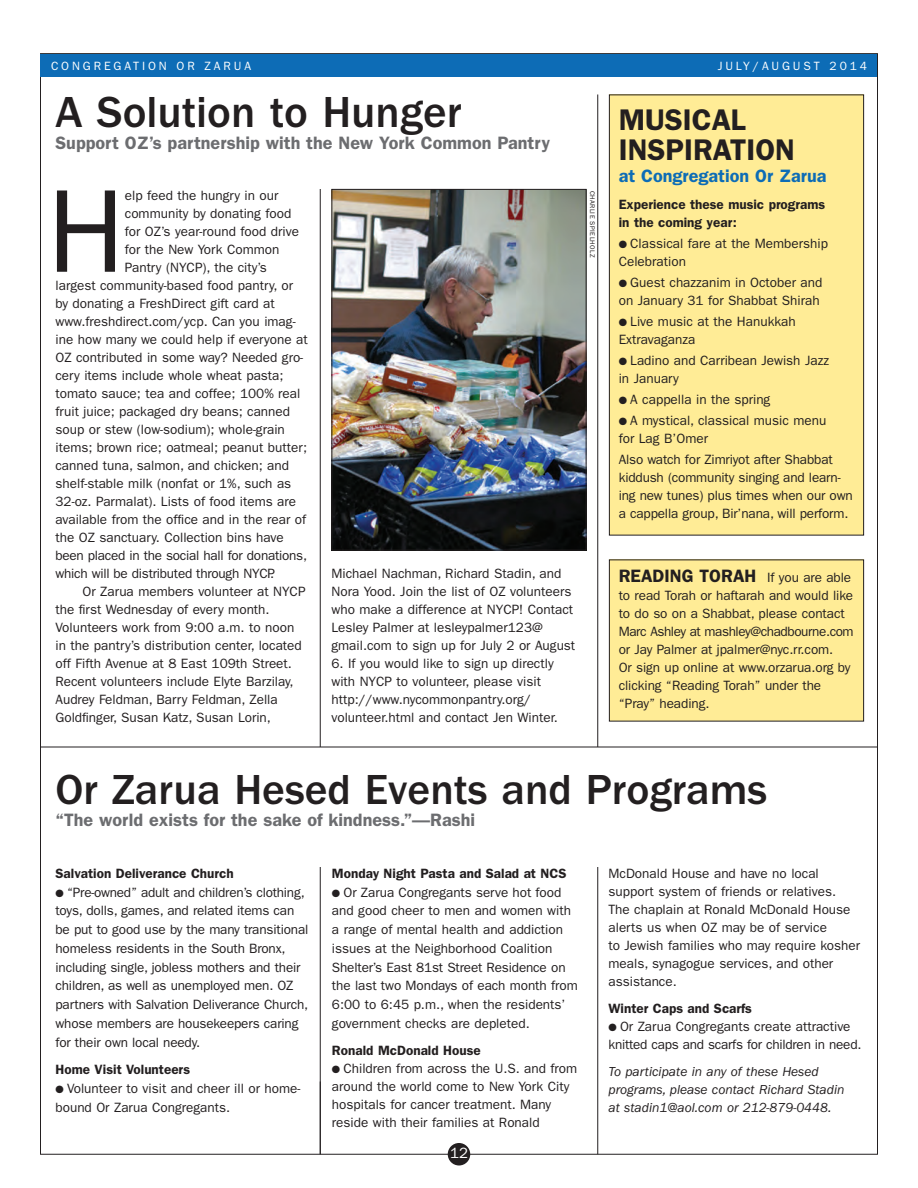
<style>
.page{position:relative;width:918px;height:1188px;background:#fff}
.page>*{position:absolute;margin:0;border:0;box-sizing:border-box;transform-origin:0 0}
.t1{font:118.5px "Franklin Gothic";color:#231f20}
.t2{font:500 45px "Franklin Gothic";color:#231f20}
.t3{font:500 43.5px "Franklin Gothic";color:#231f20}
.t4{font:600 30px/30px "Franklin Gothic";color:#231f20}
.t5{font:600 18px "Franklin Gothic";color:#6c6d70}
.t6{font:600 18px "Franklin Gothic";color:#231f20}
.t7{font:600 18px "Franklin Gothic";color:#0d6cb6}
.t8{font:15px "Franklin Gothic";color:#fff}
.t9{font:13.5px/18px "Franklin Gothic";color:#231f20}
.t10{font:600 13.5px/18px "Franklin Gothic";color:#231f20}
.t11{font:italic 13.5px/18px "Franklin Gothic";color:#231f20}
.t12{font:13.5px "Franklin Gothic";letter-spacing:-.02em;color:#231f20}
.t13{font:12px "Franklin Gothic";letter-spacing:.24em;color:#fff}
.t14{font:6.75px "Franklin Gothic";letter-spacing:.06em;color:#231f20}
.s1{font-weight:400;font-size:13.5px}
</style>
<div class="page">
<hr style="left:40px;top:1154px;width:838px;height:1px;background:#231f20">
<div style="left:448px;top:1143px;width:22px;height:23px;background:#231f20;border-radius:50%"></div>
<hr style="left:40px;top:54px;width:1px;height:1100px;background:#231f20">
<hr style="left:877px;top:54px;width:1px;height:1100px;background:#231f20">
<hr style="left:40px;top:53px;width:838px;height:1px;background:#231f20">
<div style="left:40px;top:54px;width:838px;height:22px;background:#0d6cb6"></div>
<hr style="left:597px;top:867px;width:1px;height:287px;background:#231f20">
<hr style="left:597px;top:94px;width:1px;height:653px;background:#231f20">
<hr style="left:320px;top:189px;width:1px;height:558px;background:#231f20">
<hr style="left:40px;top:747px;width:838px;height:1px;background:#231f20">
<hr style="left:320px;top:867px;width:1px;height:287px;background:#231f20">
<img style="left:334px;top:191px;width:250px;height:357px">
<div style="left:332px;top:189px;width:254px;height:361px;border:1px solid #231f20"></div>
<div style="left:609px;top:95px;width:255px;height:440px;background:#ffec96"></div>
<div style="left:609px;top:94px;width:255px;height:442px;border:1px solid #231f20"></div>
<div style="left:609px;top:560px;width:255px;height:161px;background:#ffec96"></div>
<div style="left:609px;top:560px;width:255px;height:162px;border:1px solid #231f20"></div>
<p class="t13" style="left:51px;top:61px;width:158px">WWW.OR ZARUA.ORG</p>
<p class="t13" style="left:51px;top:61px;width:202px">CONGREGATION OR ZARUA</p>
<p class="t13" style="left:647px;top:61px;width:174px">NOVEMBER/DECEMBER</p>
<p class="t13" style="left:860px;top:61px;width:9px">0</p>
<p class="t13" style="left:177px;top:61px;width:9px">O</p>
<h2 class="t2" style="left:56px;top:97px;width:408px">A Solution to Hunger</h2>
<h3 class="t5" style="left:56px;top:137px;width:496px">Support OZ’s partnership with the New York Common Pantry</h3>
<h1 class="t1" style="left:47px;top:190px;width:80px">H</h1>
<p class="t9" style="left:125px;top:187px;width:155px">elp feed the hungry in our</p>
<p class="t13" style="left:718px;top:61px;width:151px">JULY/AUGUST 2014</p>
<h3 class="t4" style="left:619px;top:107px;width:178px">MUSICAL<br>INSPIRATION</h3>
<h3 class="t7" style="left:619px;top:170px;width:209px">at Congregation Or Zarua</h3>
<p class="t10" style="left:619px;top:197px;width:208px">Experience these music programs in the coming year:</p>
<p class="t9" style="left:619px;top:236px;width:211px">● Classical fare at the Membership<br>Celebration</p>
<p class="t9" style="left:619px;top:275px;width:205px">● Guest chazzanim in October and on January 31 for Shabbat Shirah</p>
<p class="t9" style="left:619px;top:314px;width:179px">● Live music at the Hanukkah<br>Extravaganza</p>
<p class="t9" style="left:619px;top:353px;width:212px">● Ladino and Carribean Jewish Jazz in January</p>
<p class="t9" style="left:619px;top:392px;width:153px">● A cappella in the spring</p>
<p class="t9" style="left:619px;top:413px;width:209px">● A mystical, classical music menu for Lag B’Omer</p>
<p class="t9" style="left:619px;top:452px;width:236px">Also watch for Zimriyot after Shabbat kiddush (community singing and learn&shy;ing new tunes) plus times when our own a cappella group, Bir’nana, will perform.</p>
<p class="t14" style="left:595px;top:190px;width:69px;rotate:90deg">CHARLIE SPIELHOLZ</p>
<p class="t9" style="left:125px;top:205px;width:168px">community by donating food</p>
<p class="t9" style="left:125px;top:223px;width:176px">for OZ’s year-round food drive</p>
<p class="t9" style="left:125px;top:241px;width:156px">for the New York Common</p>
<p class="t9" style="left:125px;top:259px;width:144px">Pantry (NYCP), the city’s</p>
<p class="t9" style="left:55px;top:277px;width:239px">largest community-based food pantry, or</p>
<p class="t9" style="left:55px;top:295px;width:221px">by donating a FreshDirect gift card at</p>
<p class="t9" style="left:55px;top:313px;width:242px">www.freshdirect.com/ycp. Can you imag-</p>
<p class="t9" style="left:55px;top:331px;width:254px">ine how many we could help if everyone at</p>
<p class="t9" style="left:55px;top:349px;width:249px">OZ contributed in some way? Needed gro-</p>
<p class="t9" style="left:55px;top:367px;width:230px">cery items include whole wheat pasta;</p>
<p class="t9" style="left:55px;top:385px;width:246px">tomato sauce; tea and coffee; 100% real</p>
<p class="t9" style="left:55px;top:403px;width:236px">fruit juice; packaged dry beans; canned</p>
<p class="t9" style="left:55px;top:421px;width:231px">soup or stew (low-sodium); whole-grain</p>
<p class="t9" style="left:55px;top:439px;width:253px">items; brown rice; oatmeal; peanut butter;</p>
<p class="t9" style="left:55px;top:457px;width:235px">canned tuna, salmon, and chicken; and</p>
<p class="t9" style="left:55px;top:475px;width:237px">shelf-stable milk (nonfat or 1%, such as</p>
<p class="t9" style="left:55px;top:493px;width:242px">32-oz. Parmalat). Lists of food items are</p>
<p class="t9" style="left:55px;top:511px;width:252px">available from the office and in the rear of</p>
<p class="t9" style="left:55px;top:529px;width:230px">the OZ sanctuary. Collection bins have</p>
<p class="t12" style="left:55px;top:550px;width:253px">been placed in the social hall for donations,</p>
<p class="t12" style="left:55px;top:568px;width:221px">which will be distributed through NYCP.</p>
<p class="t9" style="left:82px;top:583px;width:225px">Or Zarua members volunteer at NYCP</p>
<p class="t9" style="left:55px;top:601px;width:216px">the first Wednesday of every month.</p>
<p class="t9" style="left:55px;top:619px;width:240px">Volunteers work from 9:00 a.m. to noon</p>
<p class="t9" style="left:55px;top:637px;width:248px">in the pantry’s distribution center, located</p>
<p class="t9" style="left:55px;top:655px;width:238px">off Fifth Avenue at 8 East 109th Street.</p>
<p class="t9" style="left:55px;top:673px;width:240px">Recent volunteers include Elyte Barzilay,</p>
<p class="t9" style="left:55px;top:691px;width:224px">Audrey Feldman, Barry Feldman, Zella</p>
<p class="t9" style="left:55px;top:709px;width:217px">Goldfinger, Susan Katz, Susan Lorin,</p>
<p class="t9" style="left:331px;top:565px;width:245px">Michael Nachman, Richard Stadin, and Nora Yood. Join the list of OZ volunteers who make a difference at NYCP! Contact Lesley Palmer at lesleypalmer123@ gmail.com to sign up for July 2 or August</p>
<p class="t9" style="left:331px;top:655px;width:228px">6. If you would like to sign up directly with NYCP to volunteer, please visit http://www.nycommonpantry.org/ volunteer.html and contact Jen Winter.</p>
<h3 class="t6" style="left:619px;top:570px;width:234px">READING TORAH <span class="s1">If you are able</span></h3>
<p class="t9" style="left:619px;top:588px;width:236px">to read Torah or haftarah and would like to do so on a Shabbat, please contact Marc Ashley at mashley@chadbourne.com or Jay Palmer at jpalmer@nyc.rr.com.<br>Or sign up online at www.orzarua.org by clicking “Reading Torah” under the “Pray” heading.</p>
<h3 class="t3" style="left:56px;top:775px;width:713px">Or Zarua Hesed Events and Programs</h3>
<h3 class="t5" style="left:56px;top:814px;width:421px">“The world exists for the sake of kindness.”—Rashi</h3>
<p class="t10" style="left:56px;top:865px;width:180px">Salvation Deliverance Church</p>
<p class="t9" style="left:55px;top:884px;width:254px;line-height:18.8px">● “Pre-owned” adult and children’s clothing, toys, dolls, games, and related items can be put to good use by the many transitional homeless residents in the South Bronx, including single, jobless mothers and their children, as well as unemployed men. OZ partners with Salvation Deliverance Church, whose members are housekeepers caring for their own local needy.</p>
<p class="t10" style="left:55px;top:1062px;width:136px">Home Visit Volunteers</p>
<p class="t9" style="left:55px;top:1080px;width:246px;line-height:18.8px">● Volunteer to visit and cheer ill or home&shy;bound Or Zarua Congregants.</p>
<p class="t10" style="left:332px;top:865px;width:236px">Monday Night Pasta and Salad at NCS</p>
<p class="t9" style="left:332px;top:884px;width:247px;line-height:18.8px">● Or Zarua Congregants serve hot food and good cheer to men and women with a range of mental health and addiction issues at the Neighborhood Coalition Shelter’s East 81st Street Residence on the last two Mondays of each month from 6:00 to 6:45 p.m., when the residents’ government checks are depleted.</p>
<p class="t10" style="left:332px;top:1042px;width:150px">Ronald McDonald House</p>
<p class="t9" style="left:332px;top:1060px;width:247px">● Children from across the U.S. and from around the world come to New York City hospitals for cancer treatment. Many reside with their families at Ronald</p>
<p class="t8" style="left:450px;top:1148px;width:19px">12</p>
<p class="t9" style="left:608px;top:865px;width:253px">McDonald House and have no local support system of friends or relatives.<br>The chaplain at Ronald McDonald House alerts us when OZ may be of service<br>to Jewish families who may require kosher meals, synagogue services, and other assistance.</p>
<p class="t10" style="left:609px;top:1000px;width:145px">Winter Caps and Scarfs</p>
<p class="t9" style="left:608px;top:1018px;width:254px">● Or Zarua Congregants create attractive knitted caps and scarfs for children in need.</p>
<p class="t11" style="left:608px;top:1063px;width:238px">To participate in any of these Hesed programs, please contact Richard Stadin at stadin1@aol.com or 212-879-0448.</p>
</div>
